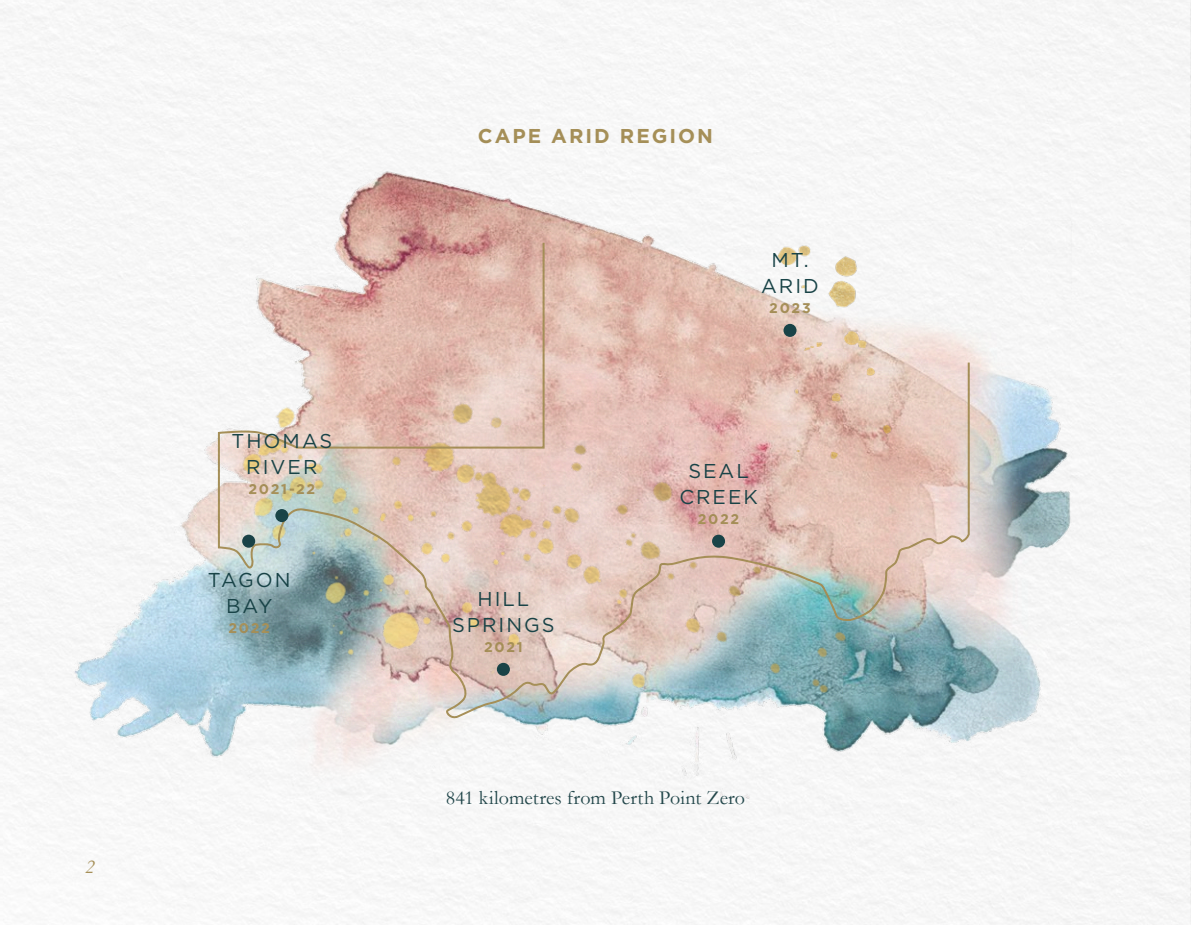
<style>
.page{position:relative;width:1191px;height:925px;background:#fff}
.page>*{position:absolute;margin:0;border:0;box-sizing:border-box;transform-origin:0 0}
.t1{font:20px/26px "Gotham";letter-spacing:.1em;color:#1a464a;text-align:center}
.t2{font:20px "Garamond";letter-spacing:.005em;color:#22484c}
.t3{font:700 20px "Gotham";letter-spacing:.1em;color:#ab945b}
.t4{font:20px/26px "Gotham";letter-spacing:.08em;color:#1a464a;text-align:center}
.t5{font:italic 20px "Garamond";color:#ab945b}
.t6{font:700 14px "Gotham";letter-spacing:.125em;color:#ab945b}
</style>
<div class="page">
<img style="left:0;top:0;width:1191px;height:924px">
<p class="t5" style="left:85px;top:852px;width:11px">2</p>
<p class="t1" style="left:231px;top:427px;width:102px">THOMAS<br>RIVER</p>
<p class="t6" style="left:248px;top:480px;width:68px">2021-22</p>
<p class="t4" style="left:208px;top:566px;width:84px">TAGON<br>BAY</p>
<p class="t6" style="left:228px;top:618px;width:43px">2022</p>
<p class="t3" style="left:478px;top:123px;width:237px">CAPE ARID REGION</p>
<p class="t1" style="left:761px;top:247px;width:59px">MT.<br>ARID</p>
<p class="t6" style="left:769px;top:299px;width:43px">2023</p>
<p class="t1" style="left:679px;top:457px;width:80px">SEAL<br>CREEK</p>
<p class="t1" style="left:452px;top:585px;width:104px">HILL<br>SPRINGS</p>
<p class="t6" style="left:484px;top:637px;width:40px">2021</p>
<p class="t6" style="left:698px;top:510px;width:43px">2022</p>
<p class="t2" style="left:446px;top:783px;width:301px">841 kilometres from Perth Point Zero</p>
</div>
